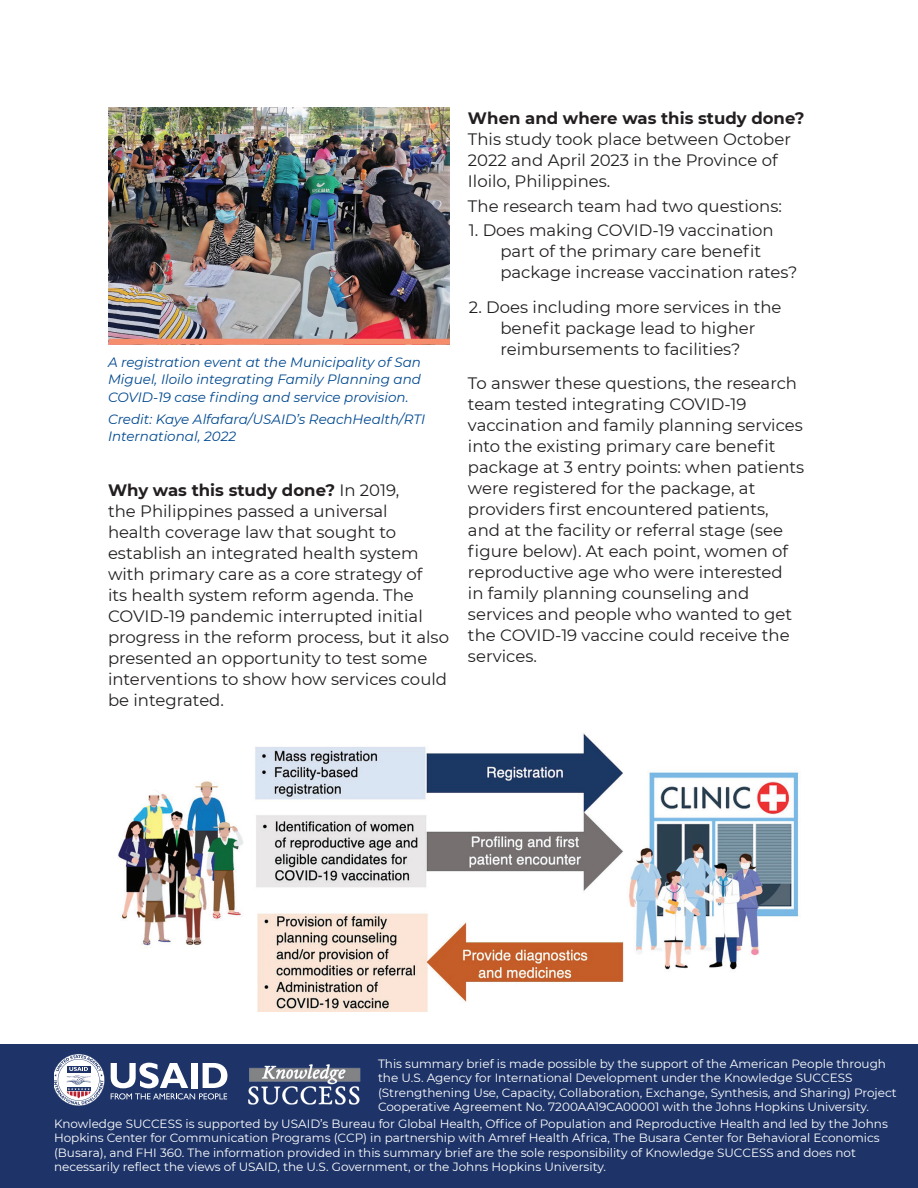
<style>
.page{position:relative;width:918px;height:1188px;background:#fff}
.page>*{position:absolute;margin:0;border:0;box-sizing:border-box;transform-origin:0 0}
.t1{font:16.5px/21px "Montserrat";color:#231f20}
.t2{font:700 16.5px "Montserrat";color:#231f20}
.t3{font:italic 13.5px/16.5px "Montserrat";color:#014990}
.t4{font:12px/14.4px "Montserrat";color:#fff}
.s1{font-weight:700}
</style>
<div class="page">
<div style="left:0;top:1044px;width:918px;height:144px;background:#1e3468"></div>
<svg style="left:111px;top:1063px;width:116px;height:36px"></svg>
<svg style="left:54px;top:1054px;width:51px;height:52px"></svg>
<img style="left:248px;top:1064px;width:113px;height:41px">
<img style="left:109px;top:108px;width:341px;height:231px">
<div style="left:109px;top:339px;width:341px;height:6px;background:#f58c6c"></div>
<img style="left:118px;top:733px;width:682px;height:278px">
<p class="t3" style="left:108px;top:353px;width:315px">A registration event at the Municipality of San<br>Miguel, Iloilo integrating Family Planning and</p>
<p class="t3" style="left:108px;top:385px;width:319px;line-height:22.5px">COVID-19 case finding and service provision.<br>Credit: Kaye Alfafara/USAID’s ReachHealth/RTI</p>
<p class="t3" style="left:108px;top:427px;width:130px">International, 2022</p>
<p class="t1" style="left:108px;top:479px;width:343px"><span class="s1">Why was this study done?</span> In 2019,<br>the Philippines passed a universal<br>health coverage law that sought to establish an integrated health system with primary care as a core strategy of<br>its health system reform agenda. The COVID-19 pandemic interrupted initial progress in the reform process, but it also presented an opportunity to test some interventions to show how services could be integrated.</p>
<p class="t2" style="left:468px;top:106px;width:338px">When and where was this study done?</p>
<p class="t1" style="left:468px;top:128px;width:325px">This study took place between October<br>2022 and April 2023 in the Province of<br>Iloilo, Philippines.</p>
<p class="t1" style="left:468px;top:195px;width:316px">The research team had two questions:</p>
<p class="t1" style="left:500px;top:219px;width:299px;text-indent:-31px">1. Does making COVID-19 vaccination part of the primary care benefit package increase vaccination rates?</p>
<p class="t1" style="left:469px;top:296px;width:314px;text-align:center">2. Does including more services in the benefit package lead to higher reimbursements to facilities?</p>
<p class="t1" style="left:468px;top:372px;width:338px">To answer these questions, the research team tested integrating COVID-19 vaccination and family planning services into the existing primary care benefit package at 3 entry points: when patients were registered for the package, at providers first encountered patients, and at the facility or referral stage (see figure below). At each point, women of reproductive age who were interested<br>in family planning counseling and services and people who wanted to get the COVID-19 vaccine could receive the services.</p>
<p class="t4" style="left:378px;top:1056px;width:520px">This summary brief is made possible by the support of the American People through the U.S. Agency for International Development under the Knowledge SUCCESS (Strengthening Use, Capacity, Collaboration, Exchange, Synthesis, and Sharing) Project Cooperative Agreement No. 7200AA19CA00001 with the Johns Hopkins University.</p>
<p class="t4" style="left:54px;top:1116px;width:835px">Knowledge SUCCESS is supported by USAID’s Bureau for Global Health, Office of Population and Reproductive Health and led by the Johns Hopkins Center for Communication Programs (CCP) in partnership with Amref Health Africa, The Busara Center for Behavioral Economics (Busara), and FHI 360. The information provided in this summary brief are the sole responsibility of Knowledge SUCCESS and does not necessarily reflect the views of USAID, the U.S. Government, or the Johns Hopkins University.</p>
</div>
